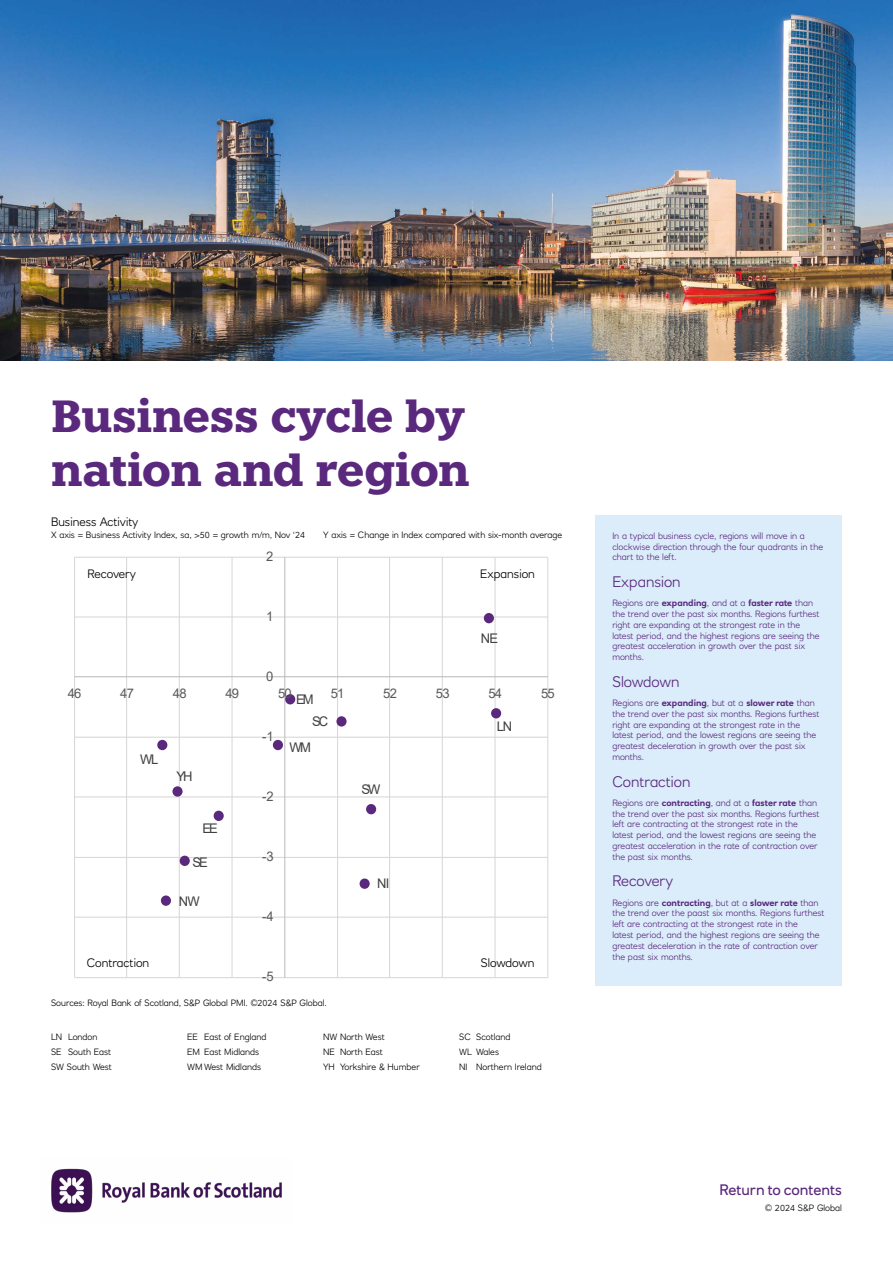
<style>
.page{position:relative;width:893px;height:1263px;background:#fff}
.page>*{position:absolute;margin:0;border:0;box-sizing:border-box;transform-origin:0 0}
.H1_2{font:700 45px/54px "Knile";letter-spacing:-.015em;color:#5a287d}
.t1{font:300 15px "RN House Sans";color:#5a287d}
.t2{font:15px "RN House Sans";color:#5a287d}
.t3{font:13.2px "Arial";letter-spacing:-.055em;color:#595959}
.t4{font:13.2px "Arial";letter-spacing:-.14em;color:#404040}
.P_Small{font:300 12px "RN House Sans";color:#000}
.t5{font:300 9px/10.8px "RN House Sans";color:#5a287d}
.P_Small-2{font:300 9px "RN House Sans";color:#000}
.s1{font-weight:700}
</style>
<div class="page">
<img style="left:51px;top:1168px;width:231px;height:45px">
<img style="left:0;top:0;width:893px;height:360px">
<hr style="left:75px;top:977px;width:473px;height:1px;background:#d9d9d9">
<hr style="left:75px;top:917px;width:473px;height:1px;background:#d9d9d9">
<hr style="left:75px;top:857px;width:473px;height:1px;background:#d9d9d9">
<hr style="left:75px;top:796px;width:473px;height:1px;background:#d9d9d9">
<hr style="left:75px;top:737px;width:473px;height:1px;background:#d9d9d9">
<hr style="left:75px;top:616px;width:473px;height:1px;background:#d9d9d9">
<hr style="left:75px;top:557px;width:473px;height:1px;background:#d9d9d9">
<hr style="left:74px;top:557px;width:1px;height:421px;background:#d9d9d9">
<hr style="left:126px;top:557px;width:1px;height:421px;background:#d9d9d9">
<hr style="left:179px;top:557px;width:1px;height:421px;background:#d9d9d9">
<hr style="left:231px;top:557px;width:2px;height:421px;background:#d9d9d9">
<hr style="left:337px;top:557px;width:1px;height:421px;background:#d9d9d9">
<hr style="left:389px;top:557px;width:1px;height:421px;background:#d9d9d9">
<hr style="left:442px;top:557px;width:1px;height:421px;background:#d9d9d9">
<hr style="left:494px;top:557px;width:2px;height:421px;background:#d9d9d9">
<hr style="left:547px;top:557px;width:1px;height:421px;background:#d9d9d9">
<hr style="left:284px;top:557px;width:1px;height:421px;background:#bfbfbf">
<hr style="left:75px;top:676px;width:473px;height:1px;background:#bfbfbf">
<div style="left:491px;top:708px;width:10px;height:10px;background:#5a287d;border-radius:50%"></div>
<div style="left:180px;top:856px;width:10px;height:10px;background:#5a287d;border-radius:50%"></div>
<div style="left:366px;top:804px;width:10px;height:10px;background:#5a287d;border-radius:50%"></div>
<div style="left:214px;top:811px;width:10px;height:10px;background:#5a287d;border-radius:50%"></div>
<div style="left:157px;top:740px;width:10px;height:10px;background:#5a287d;border-radius:50%"></div>
<div style="left:273px;top:740px;width:10px;height:10px;background:#5a287d;border-radius:50%"></div>
<div style="left:285px;top:694px;width:10px;height:10px;background:#5a287d;border-radius:50%"></div>
<div style="left:172px;top:786px;width:11px;height:11px;background:#5a287d;border-radius:50%"></div>
<div style="left:484px;top:613px;width:10px;height:10px;background:#5a287d;border-radius:50%"></div>
<div style="left:161px;top:895px;width:10px;height:11px;background:#5a287d;border-radius:50%"></div>
<div style="left:336px;top:716px;width:11px;height:10px;background:#5a287d;border-radius:50%"></div>
<div style="left:360px;top:878px;width:10px;height:11px;background:#5a287d;border-radius:50%"></div>
<div style="left:595px;top:515px;width:247px;height:470px;background:#dbedfa"></div>
<h1 class="H1_2" style="left:51px;top:389px;width:420px">Business cycle by nation and region</h1>
<p class="P_Small" style="left:51px;top:514px;width:89px">Business Activity</p>
<p class="P_Small-2" style="left:51px;top:529px;width:256px">X axis = Business Activity Index, sa, &gt;50 = growth m/m, Nov ‘24</p>
<p class="P_Small-2" style="left:323px;top:529px;width:241px">Y axis = Change in Index compared with six-month average</p>
<h3 class="P_Small" style="left:87px;top:567px;width:50px">Recovery</h3>
<h3 class="t3" style="left:266px;top:547px;width:9px">2</h3>
<h3 class="t3" style="left:266px;top:607px;width:9px">1</h3>
<h3 class="t3" style="left:266px;top:667px;width:9px">0</h3>
<h3 class="P_Small" style="left:480px;top:567px;width:56px">Expansion</h3>
<h3 class="t4" style="left:481px;top:629px;width:19px">NE</h3>
<h3 class="t3" style="left:68px;top:684px;width:15px">46</h3>
<h3 class="t3" style="left:120px;top:684px;width:15px">47</h3>
<h3 class="t3" style="left:173px;top:684px;width:15px">48</h3>
<h3 class="t3" style="left:225px;top:684px;width:15px">49</h3>
<h3 class="t3" style="left:278px;top:684px;width:15px">50</h3>
<h3 class="t3" style="left:331px;top:684px;width:15px">51</h3>
<h3 class="t3" style="left:383px;top:684px;width:15px">52</h3>
<h3 class="t3" style="left:436px;top:684px;width:15px">53</h3>
<h3 class="t3" style="left:488px;top:684px;width:15px">54</h3>
<h3 class="t3" style="left:541px;top:684px;width:15px">55</h3>
<h3 class="t4" style="left:296px;top:690px;width:19px">EM</h3>
<h3 class="t4" style="left:140px;top:750px;width:20px">WL</h3>
<h3 class="t4" style="left:177px;top:767px;width:17px">YH</h3>
<h3 class="t4" style="left:203px;top:819px;width:17px">EE</h3>
<h3 class="t4" style="left:193px;top:853px;width:17px">SE</h3>
<h3 class="t4" style="left:179px;top:892px;width:22px">NW</h3>
<h3 class="t3" style="left:262px;top:727px;width:13px">-1</h3>
<h3 class="t3" style="left:262px;top:787px;width:13px">-2</h3>
<h3 class="t4" style="left:312px;top:712px;width:17px">SC</h3>
<h3 class="t4" style="left:289px;top:738px;width:23px">WM</h3>
<h3 class="t3" style="left:262px;top:847px;width:13px">-3</h3>
<h3 class="t3" style="left:262px;top:907px;width:13px">-4</h3>
<h3 class="t4" style="left:362px;top:780px;width:20px">SW</h3>
<h3 class="t4" style="left:377px;top:874px;width:14px">NI</h3>
<h3 class="t4" style="left:497px;top:717px;width:17px">LN</h3>
<h3 class="P_Small" style="left:87px;top:955px;width:64px">Contraction</h3>
<h3 class="P_Small" style="left:481px;top:955px;width:55px">Slowdown</h3>
<h3 class="t3" style="left:262px;top:967px;width:13px">-5</h3>
<p class="P_Small-2" style="left:51px;top:997px;width:277px">Sources: Royal Bank of Scotland, S&amp;P Global PMI. ©2024 S&amp;P Global.</p>
<p class="P_Small-2" style="left:51px;top:1031px;width:48px">LN London</p>
<p class="P_Small-2" style="left:51px;top:1046px;width:62px">SE South East</p>
<p class="P_Small-2" style="left:51px;top:1061px;width:62px">SW South West</p>
<p class="P_Small-2" style="left:187px;top:1031px;width:81px">EE East of England</p>
<p class="P_Small-2" style="left:187px;top:1046px;width:74px">EM East Midlands</p>
<p class="P_Small-2" style="left:187px;top:1061px;width:75px">WM West Midlands</p>
<p class="P_Small-2" style="left:323px;top:1031px;width:63px">NW North West</p>
<p class="P_Small-2" style="left:323px;top:1046px;width:61px">NE North East</p>
<p class="P_Small-2" style="left:323px;top:1061px;width:98px">YH Yorkshire &amp; Humber</p>
<p class="P_Small-2" style="left:459px;top:1031px;width:53px">SC Scotland</p>
<p class="P_Small-2" style="left:459px;top:1046px;width:41px">WL Wales</p>
<p class="P_Small-2" style="left:459px;top:1061px;width:84px">NI Northern Ireland</p>
<p class="t5" style="left:612px;top:530px;width:212px">In a typical business cycle, regions will move in a clockwise direction through the four quadrants in the chart to the left.</p>
<p class="t1" style="left:612px;top:573px;width:70px">Expansion</p>
<p class="t5" style="left:612px;top:598px;width:209px">Regions are <span class="s1">expanding</span>, and at a <span class="s1">faster rate</span> than the trend over the past six months. Regions furthest right are expanding at the strongest rate in the latest period, and the highest regions are seeing the greatest acceleration in growth over the past six months.</p>
<p class="t1" style="left:612px;top:672px;width:69px">Slowdown</p>
<p class="t5" style="left:612px;top:697px;width:209px">Regions are <span class="s1">expanding</span>, but at a <span class="s1">slower rate</span> than the trend over the past six months. Regions furthest right are expanding at the strongest rate in the latest period, and the lowest regions are seeing the greatest deceleration in growth over the past six months.</p>
<p class="t1" style="left:612px;top:772px;width:79px">Contraction</p>
<p class="t5" style="left:612px;top:797px;width:209px">Regions are <span class="s1">contracting</span>, and at a <span class="s1">faster rate</span> than the trend over the past six months. Regions furthest left are contracting at the strongest rate in the latest period, and the lowest regions are seeing the greatest acceleration in the rate of contraction over the past six months.</p>
<p class="t1" style="left:612px;top:872px;width:62px">Recovery</p>
<p class="t5" style="left:612px;top:897px;width:214px">Regions are <span class="s1">contracting</span>, but at a <span class="s1">slower rate</span> than the trend over the paast six months. Regions furthest left are contracting at the strongest rate in the<br>latest period, and the highest regions are seeing the greatest deceleration in the rate of contraction over the past six months.</p>
<h2 class="t2" style="left:719px;top:1180px;width:124px">Return to contents</h2>
<p class="P_Small-2" style="left:765px;top:1203px;width:78px">© 2024 S&amp;P Global</p>
</div>
